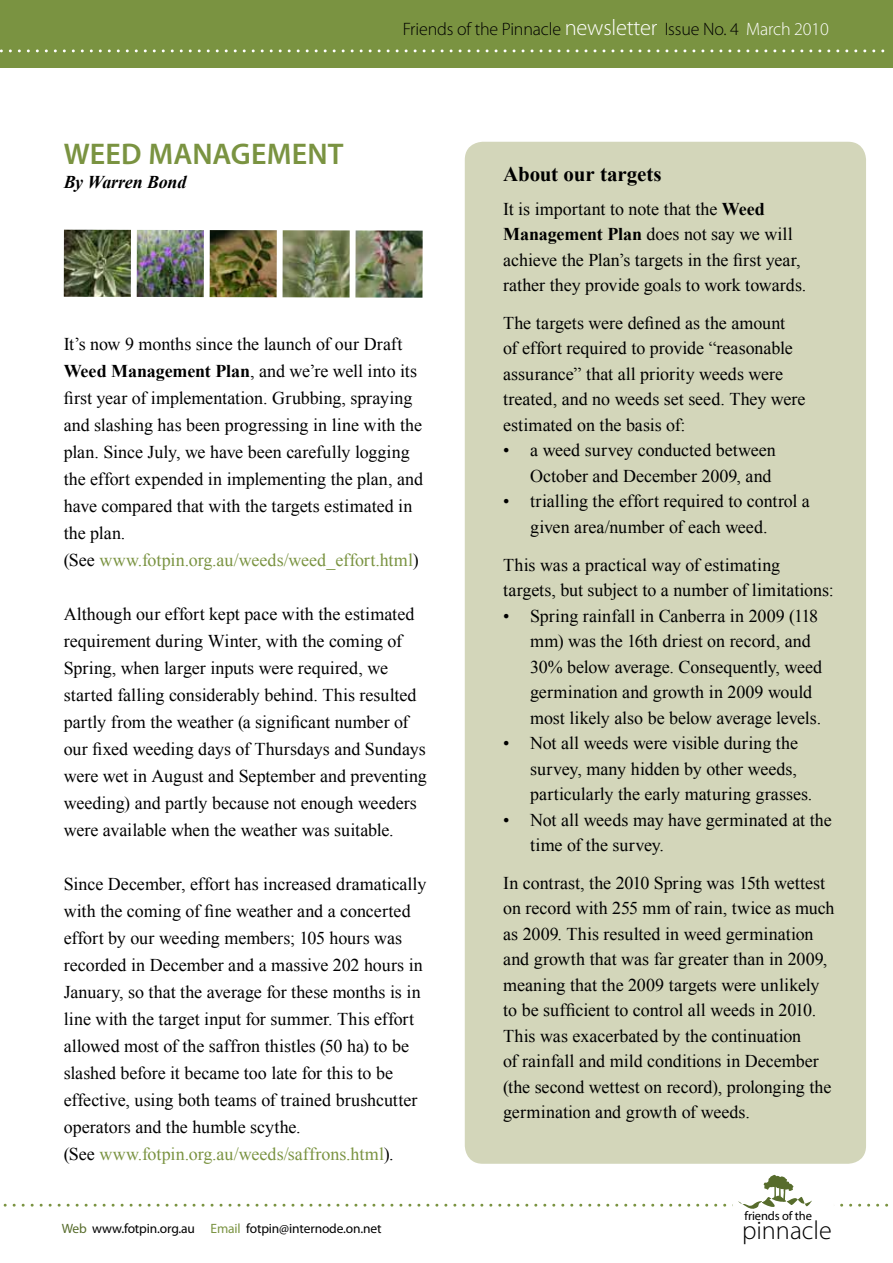
<style>
.page{position:relative;width:893px;height:1263px;background:#fff}
.page>*{position:absolute;margin:0;border:0;box-sizing:border-box;transform-origin:0 0}
.t1{font:600 30px "Myriad Pro";letter-spacing:.005em;color:#7a9341}
.t2{font:300 26.1px "Myriad Pro";color:#000}
.t3{font:700 21px "Times New Roman";letter-spacing:-.005em;color:#000}
.t4{font:18px/27px "Times New Roman";color:#000}
.t5{font:300 18px "Myriad Pro";letter-spacing:-.01em;color:#000}
.t6{font:italic 700 18px "Times New Roman";letter-spacing:-.015em;color:#000}
.t7{font:13.5px "Myriad Pro";letter-spacing:-.01em;color:#000}
.t8{font:12.45px "Myriad Pro";letter-spacing:-.01em;color:#000}
.s1{font-size:22.5px;color:#fff}
.s2{color:#fff}
.s3{font-weight:700}
.s4{color:#7a9341}
.s5{color:#576c2c}
</style>
<div class="page">
<svg style="left:3px;top:1174px;width:886px;height:41px"></svg>
<div style="left:0;top:0;width:893px;height:67px;background:#7a9341"></div>
<svg style="left:0;top:49px;width:885px;height:3px"></svg>
<div style="left:465px;top:142px;width:401px;height:1022px;background:#d3d6ba;border-radius:18px"></div>
<img style="left:64px;top:230px;width:67px;height:67px">
<img style="left:355px;top:230px;width:68px;height:68px">
<img style="left:137px;top:230px;width:67px;height:67px">
<img style="left:210px;top:230px;width:67px;height:67px">
<img style="left:283px;top:230px;width:67px;height:67px">
<h1 class="t1" style="left:64px;top:135px;width:281px">WEED MANAGEMENT</h1>
<p class="t5" style="left:403px;top:19px;width:428px">Friends of the Pinnacle <span class="s1">newsletter</span> Issue No. 4 <span class="s2">March 2010</span></p>
<p class="t6" style="left:64px;top:170px;width:124px">By Warren Bond</p>
<p class="t3" style="left:503px;top:159px;width:160px">About our targets</p>
<p class="t4" style="left:503px;top:196px;width:305px;line-height:25.5px">It is important to note that the <span class="s3">Weed Management Plan</span> does not say we will achieve the Plan’s targets in the first year, rather they provide goals to work towards.</p>
<p class="t4" style="left:503px;top:310px;width:304px;line-height:25.5px">The targets were defined as the amount<br>of effort required to provide “reasonable assurance” that all priority weeds were treated, and no weeds set seed. They were estimated on the basis of:</p>
<p class="t4" style="left:503px;top:437px;width:274px;line-height:25.5px;text-align:right">• a weed survey conducted between<br>October and December 2009, and</p>
<p class="t4" style="left:530px;top:488px;width:281px;line-height:25.5px;text-indent:-27px">• trialling the effort required to control a given area/number of each weed.</p>
<p class="t4" style="left:503px;top:551px;width:332px;line-height:25.5px">This was a practical way of estimating targets, but subject to a number of limitations:</p>
<p class="t4" style="left:530px;top:602px;width:294px;line-height:25.5px;text-indent:-27px">• Spring rainfall in Canberra in 2009 (118 mm) was the 16th driest on record, and 30% below average. Consequently, weed germination and growth in 2009 would most likely also be below average levels.</p>
<p class="t4" style="left:530px;top:730px;width:284px;line-height:25.5px;text-indent:-27px">• Not all weeds were visible during the survey, many hidden by other weeds, particularly the early maturing grasses.</p>
<p class="t4" style="left:530px;top:806px;width:303px;line-height:25.5px;text-indent:-27px">• Not all weeds may have germinated at the time of the survey.</p>
<p class="t4" style="left:503px;top:869px;width:333px;line-height:25.5px">In contrast, the 2010 Spring was 15th wettest on record with 255 mm of rain, twice as much as 2009. This resulted in weed germination and growth that was far greater than in 2009, meaning that the 2009 targets were unlikely to be sufficient to control all weeds in 2010.<br>This was exacerbated by the continuation<br>of rainfall and mild conditions in December (the second wettest on record), prolonging the germination and growth of weeds.</p>
<p class="t4" style="left:64px;top:331px;width:361px">It’s now 9 months since the launch of our Draft <span class="s3">Weed Management Plan</span>, and we’re well into its first year of implementation. Grubbing, spraying and slashing has been progressing in line with the plan. Since July, we have been carefully logging the effort expended in implementing the plan, and have compared that with the targets estimated in the plan.<br>(See <span class="s4">www.fotpin.org.au/weeds/weed_effort.html</span>)</p>
<p class="t4" style="left:64px;top:601px;width:365px">Although our effort kept pace with the estimated requirement during Winter, with the coming of Spring, when larger inputs were required, we started falling considerably behind. This resulted partly from the weather (a significant number of our fixed weeding days of Thursdays and Sundays were wet in August and September and preventing weeding) and partly because not enough weeders were available when the weather was suitable.</p>
<p class="t4" style="left:64px;top:871px;width:364px">Since December, effort has increased dramatically with the coming of fine weather and a concerted effort by our weeding members; 105 hours was recorded in December and a massive 202 hours in January, so that the average for these months is in line with the target input for summer. This effort allowed most of the saffron thistles (50 ha) to be slashed before it became too late for this to be effective, using both teams of trained brushcutter operators and the humble scythe.<br>(See <span class="s4">www.fotpin.org.au/weeds/saffrons.html</span>).</p>
<p class="t8" style="left:744px;top:1208px;width:69px">friends of the</p>
<p class="t7" style="left:62px;top:1220px;width:321px"><span class="s5">Web</span> www.fotpin.org.au <span class="s4">Email</span> fotpin@internode.on.net</p>
<h2 class="t2" style="left:742px;top:1216px;width:91px">pinnacle</h2>
</div>
